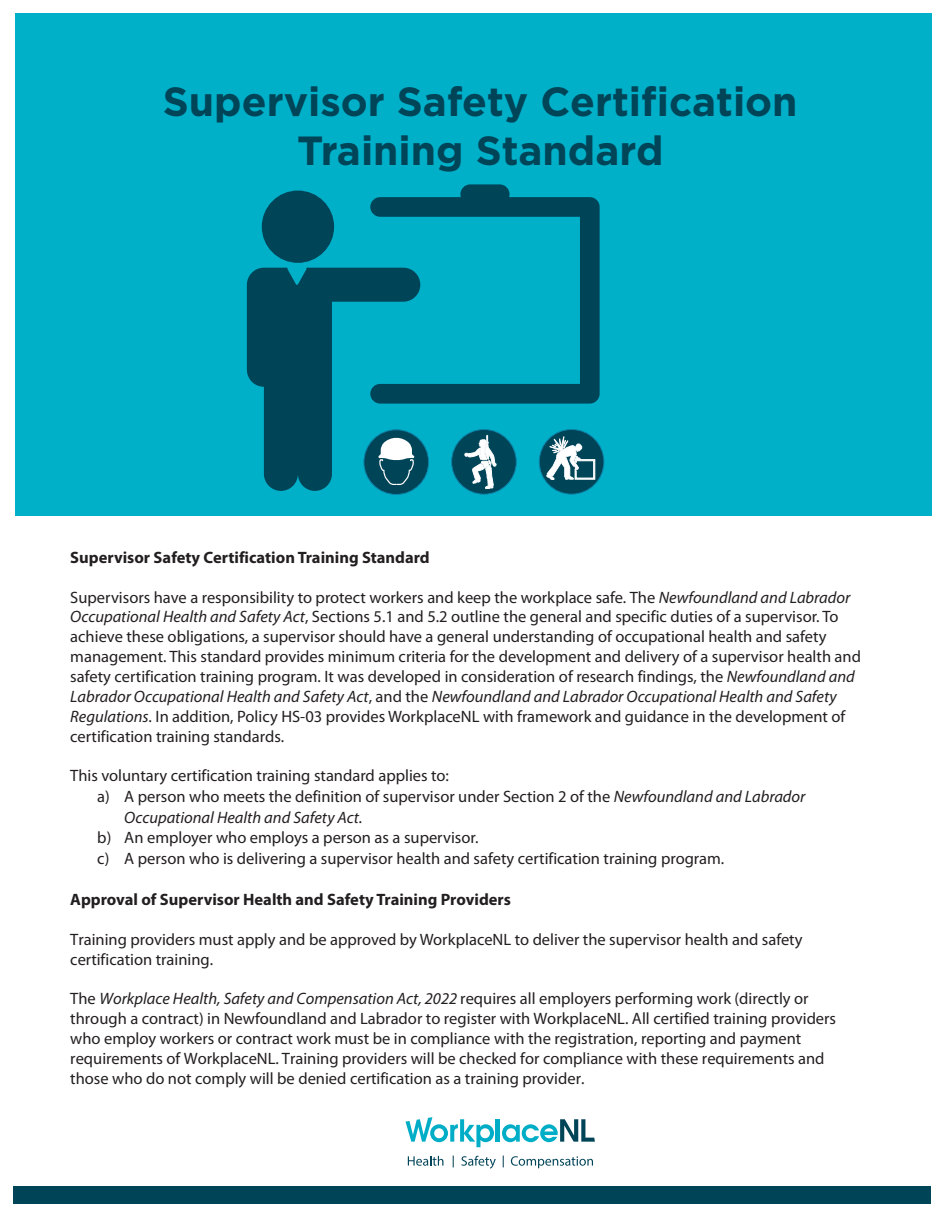
<style>
.page{position:relative;width:945px;height:1215px;background:#fff}
.page>*{position:absolute;margin:0;border:0;box-sizing:border-box;transform-origin:0 0}
.t1{font:700 40.65px/48.8px "Gotham";color:#004458;text-align:center}
.t2{font:16.5px/19.8px "Myriad Pro";color:#231f20}
.t3{font:700 16.5px "Myriad Pro";color:#231f20}
.t4{font:italic 16.5px "Myriad Pro";color:#231f20}
.s1{font-style:italic}
</style>
<div class="page">
<div style="left:15px;top:14px;width:917px;height:502px;background:#00afc8"></div>
<div style="left:262px;top:191px;width:72px;height:72px;background:#004458;border-radius:50%"></div>
<svg style="left:370px;top:184px;width:230px;height:220px"></svg>
<div style="left:364px;top:430px;width:65px;height:64px;background:#004458;border:1px solid #0d83a7;border-radius:50%"></div>
<svg style="left:247px;top:268px;width:173px;height:223px"></svg>
<div style="left:452px;top:429px;width:64px;height:65px;background:#004458;border:1px solid #0d83a7;border-radius:50%"></div>
<svg style="left:465px;top:435px;width:31px;height:54px"></svg>
<div style="left:539px;top:429px;width:65px;height:65px;background:#004458;border:1px solid #0d83a7;border-radius:50%"></div>
<svg style="left:547px;top:437px;width:48px;height:43px"></svg>
<svg style="left:408px;top:1156px;width:35px;height:10px"></svg>
<svg style="left:461px;top:1156px;width:35px;height:13px"></svg>
<svg style="left:511px;top:1156px;width:82px;height:12px"></svg>
<hr style="left:496px;top:1119px;width:4px;height:23px;background:#00adc7">
<svg style="left:406px;top:1117px;width:88px;height:30px"></svg>
<svg style="left:502px;top:1119px;width:93px;height:23px"></svg>
<div style="left:13px;top:1186px;width:918px;height:18px;background:#004458"></div>
<h1 class="t1" style="left:163px;top:80px;width:636px">Supervisor Safety Certification<br>Training Standard</h1>
<p class="t3" style="left:70px;top:551px;width:361px">Supervisor Safety Certification Training Standard</p>
<p class="t2" style="left:70px;top:589px;width:792px">Supervisors have a responsibility to protect workers and keep the workplace safe. The <span class="s1">Newfoundland and Labrador Occupational Health and Safety Act</span>, Sections 5.1 and 5.2 outline the general and specific duties of a supervisor. To achieve these obligations, a supervisor should have a general understanding of occupational health and safety management. This standard provides minimum criteria for the development and delivery of a supervisor health and safety certification training program. It was developed in consideration of research findings, the <span class="s1">Newfoundland and Labrador Occupational Health and Safety Act</span>, and the <span class="s1">Newfoundland and Labrador Occupational Health and Safety Regulations</span>. In addition, Policy HS-03 provides WorkplaceNL with framework and guidance in the development of certification training standards.</p>
<p class="t2" style="left:70px;top:767px;width:380px">This voluntary certification training standard applies to:</p>
<p class="t2" style="left:97px;top:788px;width:710px">a) A person who meets the definition of supervisor under Section 2 of the <span class="s1">Newfoundland and Labrador</span></p>
<p class="t4" style="left:124px;top:810px;width:240px">Occupational Health and Safety Act.</p>
<p class="t2" style="left:97px;top:829px;width:628px;line-height:20.7px">b) An employer who employs a person as a supervisor.<br>c) A person who is delivering a supervisor health and safety certification training program.</p>
<p class="t3" style="left:70px;top:893px;width:442px">Approval of Supervisor Health and Safety Training Providers</p>
<p class="t2" style="left:70px;top:931px;width:734px">Training providers must apply and be approved by WorkplaceNL to deliver the supervisor health and safety certification training.</p>
<p class="t2" style="left:70px;top:990px;width:767px">The <span class="s1">Workplace Health, Safety and Compensation Act, 2022</span> requires all employers performing work (directly or through a contract) in Newfoundland and Labrador to register with WorkplaceNL. All certified training providers who employ workers or contract work must be in compliance with the registration, reporting and payment requirements of WorkplaceNL. Training providers will be checked for compliance with these requirements and those who do not comply will be denied certification as a training provider.</p>
</div>
